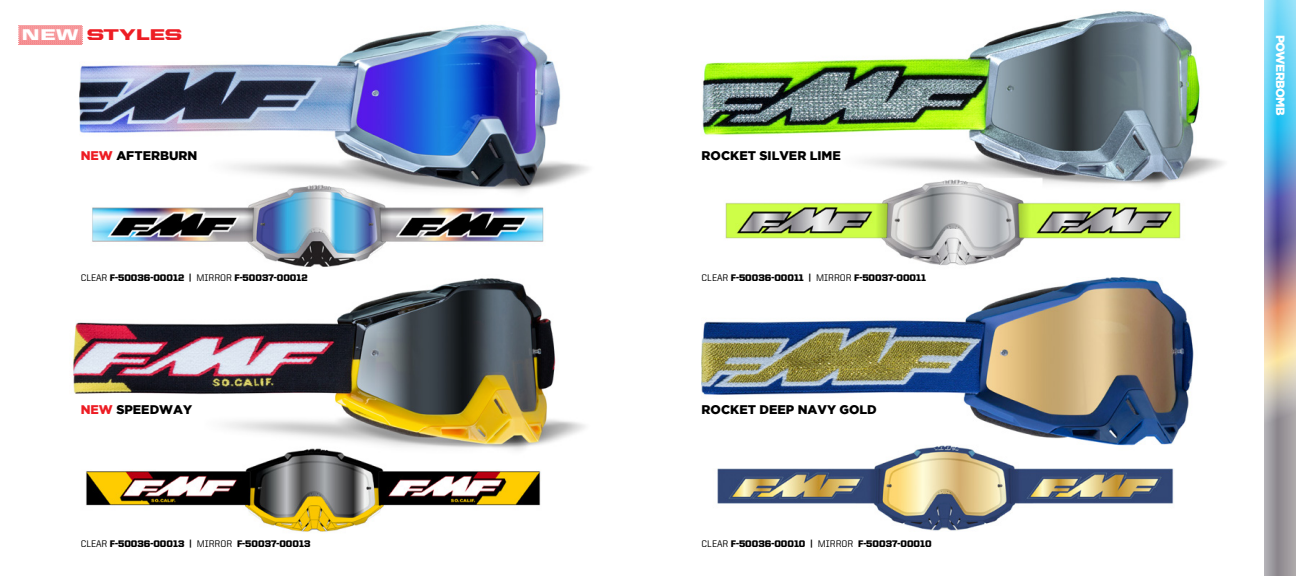
<style>
.page{position:relative;width:1296px;height:576px;background:#fff}
.page>*{position:absolute;margin:0;border:0;box-sizing:border-box;transform-origin:0 0}
.t1{font:900 15.6px "United Sans Ext";color:#ed1d24}
.t2{font:900 12.5px "Gotham";color:#000}
.t3{font:900 12px "Gotham";letter-spacing:-.04em;color:#fff}
.t4{font:900 9.6px "United Sans Reg";color:#000}
.s1{color:#fff}
.s2{color:#ed1d24}
.s3{font-weight:500}
.s4{font-weight:700}
</style>
<div class="page">
<img style="left:1265px;top:0;width:31px;height:576px">
<img style="left:702px;top:11px;width:522px;height:255px">
<img style="left:79px;top:24px;width:510px;height:243px">
<img style="left:702px;top:278px;width:492px;height:253px">
<svg style="left:18px;top:25px;width:65px;height:20px"></svg>
<img style="left:73px;top:278px;width:512px;height:254px">
<p class="t1" style="left:22px;top:25px;width:162px"><span class="s1">NEW</span> STYLES</p>
<p class="t3" style="left:1287px;top:35px;width:82px;rotate:90deg">POWERBOMB</p>
<p class="t2" style="left:81px;top:148px;width:118px"><span class="s2">NEW</span> AFTERBURN</p>
<p class="t2" style="left:702px;top:148px;width:141px">ROCKET SILVER LIME</p>
<p class="t4" style="left:81px;top:273px;width:228px"><span class="s3">CLEAR</span> F-50036-00012 <span class="s4">|</span> <span class="s3">MIRROR</span> F-50037-00012</p>
<p class="t4" style="left:702px;top:273px;width:226px"><span class="s3">CLEAR</span> F-50036-00011 <span class="s4">|</span> <span class="s3">MIRROR</span> F-50037-00011</p>
<p class="t2" style="left:81px;top:403px;width:113px"><span class="s2">NEW</span> SPEEDWAY</p>
<p class="t2" style="left:702px;top:403px;width:177px">ROCKET DEEP NAVY GOLD</p>
<p class="t4" style="left:81px;top:539px;width:231px"><span class="s3">CLEAR</span> F-50036-00013 <span class="s4">|</span> <span class="s3">MIRROR</span> F-50037-00013</p>
<p class="t4" style="left:702px;top:539px;width:231px"><span class="s3">CLEAR</span> F-50036-00010 <span class="s4">|</span> <span class="s3">MIRROR</span> F-50037-00010</p>
</div>
